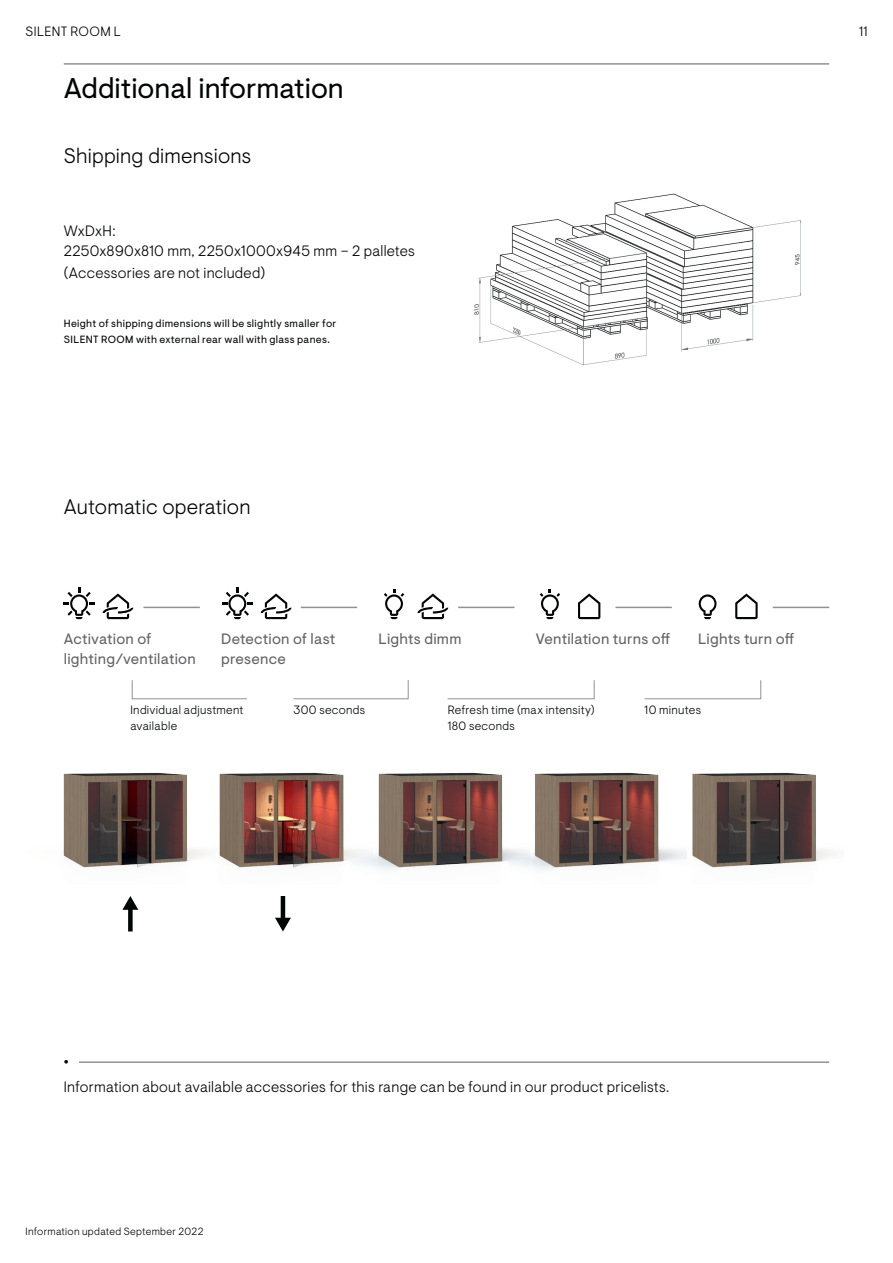
<style>
.page{position:relative;width:893px;height:1263px;background:#fff}
.page>*{position:absolute;margin:0;border:0;box-sizing:border-box;transform-origin:0 0}
.t1{font:28.5px "Visuelt Pro";color:#030505}
.t2{font:300 21px "Visuelt Pro";letter-spacing:.01em;color:#030505}
.t3{font:300 15px/19.5px "Visuelt Pro";letter-spacing:.015em;color:#030505}
.t4{font:15px/19.5px "Visuelt Pro";letter-spacing:.015em;color:#606264}
.t5{font:700 15px "Visuelt Pro";color:#030505}
.t6{font:300 13.5px "Visuelt Pro";letter-spacing:.025em;color:#030505}
.t7{font:300 12px/16.5px "Visuelt Pro";letter-spacing:.025em;color:#030505}
.t8{font:10.5px/16.5px "Visuelt Pro";letter-spacing:.03em;color:#030505}
.t9{font:300 10.5px "Visuelt Pro";letter-spacing:.03em;color:#030505}
</style>
<div class="page">
<img style="left:692px;top:772px;width:142px;height:96px">
<hr style="left:64px;top:63px;width:765px;height:2px;background:#909293">
<hr style="left:143px;top:607px;width:57px;height:1px;background:#909293">
<hr style="left:301px;top:607px;width:56px;height:1px;background:#909293">
<hr style="left:458px;top:607px;width:56px;height:1px;background:#909293">
<hr style="left:615px;top:607px;width:57px;height:1px;background:#909293">
<hr style="left:773px;top:607px;width:56px;height:1px;background:#909293">
<img style="left:63px;top:772px;width:126px;height:96px">
<img style="left:189px;top:772px;width:161px;height:96px">
<img style="left:350px;top:772px;width:159px;height:98px">
<img style="left:509px;top:772px;width:178px;height:98px">
<svg style="left:122px;top:896px;width:16px;height:14px"></svg>
<svg style="left:275px;top:918px;width:16px;height:13px"></svg>
<div style="left:128px;top:906px;width:5px;height:25px;background:#030505"></div>
<hr style="left:281px;top:896px;width:4px;height:25px;background:#030505">
<svg style="left:578px;top:593px;width:22px;height:26px"></svg>
<svg style="left:103px;top:593px;width:30px;height:26px"></svg>
<svg style="left:64px;top:588px;width:30px;height:31px"></svg>
<svg style="left:261px;top:593px;width:30px;height:26px"></svg>
<svg style="left:418px;top:593px;width:30px;height:26px"></svg>
<svg style="left:222px;top:588px;width:31px;height:31px"></svg>
<svg style="left:384px;top:590px;width:20px;height:29px"></svg>
<svg style="left:540px;top:590px;width:20px;height:29px"></svg>
<svg style="left:735px;top:593px;width:23px;height:26px"></svg>
<svg style="left:698px;top:594px;width:18px;height:25px"></svg>
<svg style="left:131px;top:680px;width:116px;height:19px"></svg>
<svg style="left:293px;top:680px;width:116px;height:19px"></svg>
<svg style="left:644px;top:680px;width:117px;height:19px"></svg>
<svg style="left:447px;top:680px;width:148px;height:19px"></svg>
<hr style="left:79px;top:1061px;width:750px;height:2px;background:#909293">
<img style="left:474px;top:193px;width:327px;height:173px">
<p class="t6" style="left:26px;top:23px;width:97px">SILENT ROOM L</p>
<p class="t6" style="left:859px;top:23px;width:10px">11</p>
<h1 class="t1" style="left:64px;top:71px;width:281px">Additional information</h1>
<h2 class="t2" style="left:64px;top:144px;width:189px">Shipping dimensions</h2>
<p class="t3" style="left:64px;top:222px;width:353px">WxDxH:<br>2250x890x810 mm, 2250x1000x945 mm – 2 palletes</p>
<p class="t3" style="left:64px;top:264px;width:203px">(Accessories are not included)</p>
<p class="t8" style="left:64px;top:315px;width:274px">Height of shipping dimensions will be slightly smaller for<br>SILENT ROOM with external rear wall with glass panes.</p>
<h2 class="t2" style="left:64px;top:494px;width:188px">Automatic operation</h2>
<p class="t4" style="left:64px;top:630px;width:133px">Activation of lighting/ventilation</p>
<p class="t7" style="left:130px;top:701px;width:115px">Individual adjustment available</p>
<p class="t4" style="left:221px;top:630px;width:116px">Detection of last presence</p>
<p class="t7" style="left:293px;top:701px;width:73px">300 seconds</p>
<p class="t4" style="left:378px;top:630px;width:85px">Lights dimm</p>
<p class="t4" style="left:536px;top:630px;width:136px">Ventilation turns off</p>
<p class="t4" style="left:698px;top:630px;width:98px">Lights turn off</p>
<p class="t7" style="left:448px;top:701px;width:148px">Refresh time (max intensity)<br>180 seconds</p>
<p class="t7" style="left:645px;top:701px;width:58px">10 minutes</p>
<p class="t5" style="left:64px;top:1053px;width:7px">∙</p>
<p class="t3" style="left:64px;top:1077px;width:607px">Information about available accessories for this range can be found in our product pricelists.</p>
<p class="t9" style="left:26px;top:1225px;width:180px">Information updated September 2022</p>
</div>
